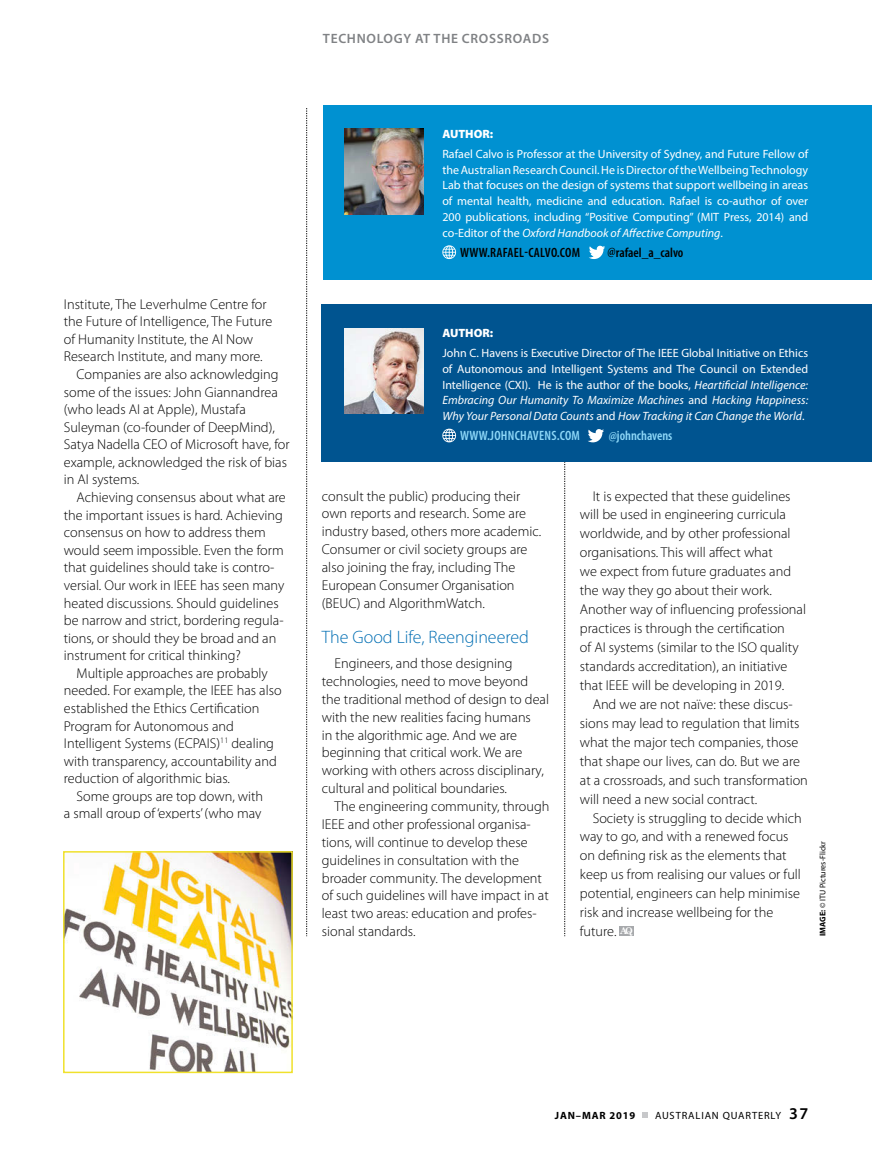
<style>
.page{position:relative;width:872px;height:1149px;background:#fff}
.page>*{position:absolute;margin:0;border:0;box-sizing:border-box;transform-origin:0 0}
.t1{font:300 18px "Myriad Pro";color:#006eb3}
.t2{font:300 14.25px/18.9px "Myriad Pro";color:#000}
.t3{font:600 condensed 13.5px "Myriad Pro";letter-spacing:.02em;color:#000}
.t4{font:600 condensed 13.5px "Myriad Pro";letter-spacing:.02em;color:#8ed8f8}
.t5{font:600 13.5px "Myriad Pro";letter-spacing:.05em;color:#808285}
.t6{font:12px/15.8px "Myriad Pro";color:#fff;text-align:justify}
.t7{font:900 12px "Myriad Pro";color:#fff}
.t8{font:10.5px "Myriad Pro";letter-spacing:.08em;color:#000}
.t9{font:700 10.5px "Myriad Pro";letter-spacing:.08em;color:#000}
.t10{font:8.25px "Myriad Pro";color:#000}
.s1{font-style:italic}
.s2{font-family:"Century Schoolbook";font-weight:700;font-size:9.3px;color:#fff}
.s3{font-weight:700}
.s4{font-weight:600;font-size:16.5px}
</style>
<div class="page">
<svg style="left:642px;top:1112px;width:6px;height:5px"></svg>
<svg style="left:306px;top:108px;width:1px;height:827px"></svg>
<div style="left:619px;top:926px;width:14px;height:9px;background:#a7a9ac"></div>
<div style="left:324px;top:105px;width:548px;height:175px;background:#0091d1"></div>
<img style="left:345px;top:129px;width:79px;height:85px">
<svg style="left:442px;top:245px;width:14px;height:14px"></svg>
<svg style="left:589px;top:246px;width:16px;height:13px"></svg>
<img style="left:66px;top:853px;width:224px;height:216px">
<div style="left:63px;top:850px;width:230px;height:222px;border:2px solid #f0e12c"></div>
<svg style="left:564px;top:462px;width:1px;height:473px"></svg>
<div style="left:322px;top:304px;width:550px;height:158px;background:#005490"></div>
<img style="left:345px;top:328px;width:79px;height:85px">
<svg style="left:442px;top:428px;width:14px;height:14px"></svg>
<svg style="left:588px;top:429px;width:16px;height:13px"></svg>
<p class="t5" style="left:323px;top:29px;width:44px">TECHNOLOG</p>
<p class="t5" style="left:403px;top:29px;width:69px">Y AT THECROSSROADS</p>
<p class="t2" style="left:64px;top:294px;width:204px">Institute, The Leverhulme Centre for</p>
<p class="t2" style="left:64px;top:312px;width:210px">the Future of Intelligence, The Future</p>
<p class="t2" style="left:64px;top:329px;width:191px">of Humanity Institute, the AI Now</p>
<p class="t2" style="left:64px;top:347px;width:200px">Research Institute, and many more.</p>
<p class="t2" style="left:77px;top:364px;width:203px">Companies are also acknowledging</p>
<p class="t2" style="left:64px;top:382px;width:215px">some of the issues: John Giannandrea</p>
<p class="t2" style="left:64px;top:399px;width:183px">(who leads AI at Apple), Mustafa</p>
<p class="t2" style="left:64px;top:417px;width:213px">Suleyman (co-founder of DeepMind),</p>
<p class="t2" style="left:64px;top:435px;width:227px">Satya Nadella CEO of Microsoft have, for</p>
<p class="t2" style="left:64px;top:452px;width:225px">example, acknowledged the risk of bias</p>
<p class="t2" style="left:64px;top:470px;width:77px">in AI systems.</p>
<p class="t2" style="left:77px;top:487px;width:211px">Achieving consensus about what are</p>
<p class="t2" style="left:64px;top:505px;width:221px">the important issues is hard. Achieving</p>
<p class="t2" style="left:64px;top:522px;width:203px">consensus on how to address them</p>
<p class="t2" style="left:64px;top:540px;width:221px">would seem impossible. Even the form</p>
<p class="t2" style="left:64px;top:558px;width:212px">that guidelines should take is contro-</p>
<p class="t2" style="left:64px;top:575px;width:222px">versial. Our work in IEEE has seen many</p>
<p class="t2" style="left:64px;top:593px;width:216px">heated discussions. Should guidelines</p>
<p class="t2" style="left:64px;top:610px;width:221px">be narrow and strict, bordering regula-</p>
<p class="t2" style="left:64px;top:628px;width:214px">tions, or should they be broad and an</p>
<p class="t2" style="left:64px;top:645px;width:179px">instrument for critical thinking?</p>
<p class="t2" style="left:77px;top:663px;width:193px">Multiple approaches are probably</p>
<p class="t2" style="left:64px;top:681px;width:219px">needed. For example, the IEEE has also</p>
<p class="t2" style="left:64px;top:698px;width:197px">established the Ethics Certification</p>
<p class="t2" style="left:64px;top:716px;width:172px">Program for Autonomous and</p>
<p class="t2" style="left:64px;top:733px;width:212px">Intelligent Systems (ECPAIS)<sup>11</sup> dealing</p>
<p class="t2" style="left:64px;top:751px;width:214px">with transparency, accountability and</p>
<p class="t2" style="left:64px;top:768px;width:168px">reduction of algorithmic bias.</p>
<p class="t2" style="left:77px;top:786px;width:188px">Some groups are top down, with</p>
<p class="t2" style="left:64px;top:803px;width:199px">a small group of ‘experts’ (who may</p>
<p class="t7" style="left:442px;top:126px;width:52px">AUTHOR:</p>
<p class="t6" style="left:442px;top:146px;width:367px">Rafael Calvo is Professor at the University of Sydney, and Future Fellow of the Australian Research Council. He is Director of the Wellbeing Technology Lab that focuses on the design of systems that support wellbeing in areas of mental health, medicine and education. Rafael is co-author of over 200 publications, including “Positive Computing” (MIT Press, 2014) and co-Editor of the <span class="s1">Oxford Handbook of Affective Computing</span>.</p>
<p class="t3" style="left:460px;top:244px;width:121px">WWW.RAFAEL-CALVO.COM</p>
<p class="t3" style="left:607px;top:244px;width:78px">@RAFAEL_A_CALVO</p>
<p class="t7" style="left:442px;top:325px;width:52px">AUTHOR:</p>
<p class="t6" style="left:442px;top:345px;width:367px">John C. Havens is Executive Director of The IEEE Global Initiative on Ethics of Autonomous and Intelligent Systems and The Council on Extended Intelligence (CXI). He is the author of the books, <span class="s1">Heartificial Intelligence:<br>Embracing Our Humanity To Maximize Machines</span> and <span class="s1">Hacking Happiness:<br>Why Your Personal Data Counts</span> and <span class="s1">How Tracking it Can Change the World</span>.</p>
<p class="t4" style="left:460px;top:427px;width:121px">WWW.JOHNCHAVENS.COM</p>
<p class="t4" style="left:608px;top:427px;width:65px">@JOHNCHAVENS</p>
<p class="t2" style="left:322px;top:486px;width:221px;line-height:17.9px">consult the public) producing their own reports and research. Some are industry based, others more academic.<br>Consumer or civil society groups are also joining the fray, including The European Consumer Organisation (BEUC) and AlgorithmWatch.</p>
<p class="t1" style="left:322px;top:625px;width:209px">The Good Life, Reengineered</p>
<p class="t2" style="left:322px;top:654px;width:229px;line-height:17.9px;text-indent:13px">Engineers, and those designing technologies, need to move beyond the traditional method of design to deal with the new realities facing humans<br>in the algorithmic age. And we are beginning that critical work. We are working with others across disciplinary, cultural and political boundaries.</p>
<p class="t2" style="left:322px;top:797px;width:229px;line-height:17.9px;text-indent:13px">The engineering community, through IEEE and other professional organisa&shy;tions, will continue to develop these guidelines in consultation with the broader community. The development of such guidelines will have impact in at least two areas: education and profes&shy;sional standards.</p>
<p class="t2" style="left:580px;top:486px;width:228px;text-indent:13px">It is expected that these guidelines will be used in engineering curricula worldwide, and by other professional organisations. This will affect what<br>we expect from future graduates and the way they go about their work.<br>Another way of influencing professional practices is through the certification<br>of AI systems (similar to the ISO quality standards accreditation), an initiative that IEEE will be developing in 2019.</p>
<p class="t2" style="left:580px;top:694px;width:229px;text-indent:13px">And we are not naïve: these discus&shy;sions may lead to regulation that limits what the major tech companies, those that shape our lives, can do. But we are at a crossroads, and such transformation will need a new social contract.</p>
<p class="t2" style="left:580px;top:808px;width:223px;text-indent:13px">Society is struggling to decide which way to go, and with a renewed focus on defining risk as the elements that keep us from realising our values or full potential, engineers can help minimise risk and increase wellbeing for the future. <span class="s2">AQ</span></p>
<p class="t10" style="left:817px;top:935px;width:96px;rotate:-90deg"><span class="s3">image:</span> © ITU Pictures-Flickr</p>
<p class="t9" style="left:555px;top:1108px;width:82px">JAN–MAR 2019</p>
<p class="t8" style="left:655px;top:1108px;width:155px">AUSTRALIAN QUARTERLY <span class="s4">37</span></p>
</div>
